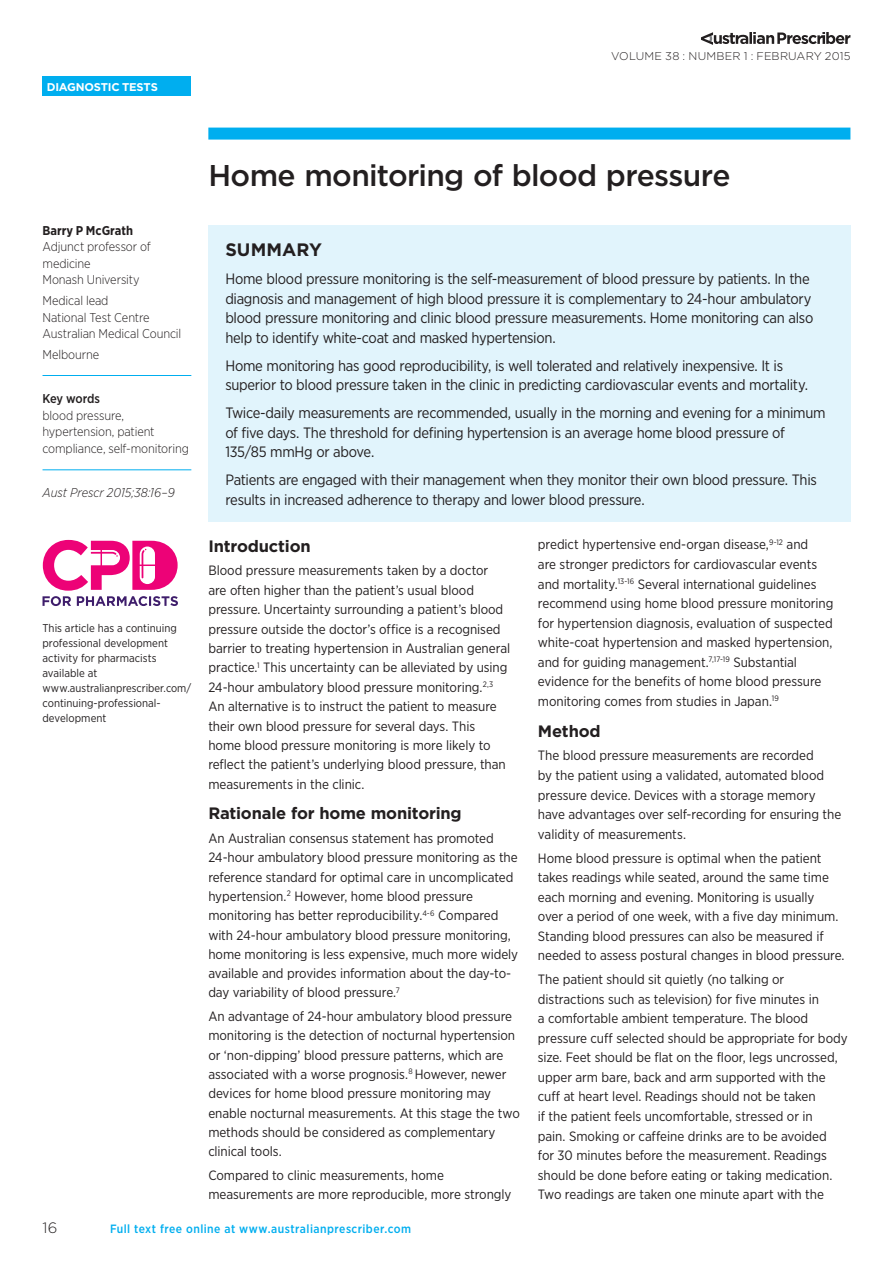
<style>
.page{position:relative;width:893px;height:1263px;background:#fff}
.page>*{position:absolute;margin:0;border:0;box-sizing:border-box;transform-origin:0 0}
.Primary_Heading{font:500 30px "Gotham";letter-spacing:-.025em;color:#231f20}
.Summary_Header_ONE_C{font:700 18px "Gotham";color:#231f20}
.Subheading_Level_1{font:700 16.5px "Gotham";letter-spacing:-.01em;color:#231f20}
.Summary_Text{font:15px/19.5px "Gotham Narrow";letter-spacing:-.02em;color:#231f20}
.t1{font:300 15px "Gotham";color:#231f20}
.Body_Text{font:13.5px/19.5px "Gotham Narrow";letter-spacing:-.005em;color:#231f20}
.Author_Credentials{font:300 12.75px/16.5px "Gotham Narrow";letter-spacing:-.01em;color:#231f20}
.Keywords_Text{font:300 12.75px/16.5px "Gotham Narrow";letter-spacing:-.01em;color:#231f20}
.Citation{font:italic 300 12.75px "Gotham Narrow";color:#231f20}
.Author_s_Name{font:700 12.75px "Gotham Narrow";color:#231f20}
.Keywords_Header{font:500 12.75px "Gotham Narrow";letter-spacing:-.015em;color:#231f20}
.t2{font:500 12px "Gotham Narrow";letter-spacing:.035em;color:#00aeef}
.Body_Text-2{font:11.25px/15px "Gotham Narrow";color:#231f20}
.t3{font:300 11.25px "Gotham";letter-spacing:.015em;color:#231f20}
.Section_Header{font:700 11.25px "Gotham";letter-spacing:-.02em;color:#fff}
</style>
<div class="page">
<svg style="left:701px;top:32px;width:149px;height:13px"></svg>
<div style="left:208px;top:128px;width:642px;height:12px;background:#00aeef"></div>
<div style="left:208px;top:225px;width:642px;height:297px;background:#e1f4fc"></div>
<hr style="left:43px;top:375px;width:148px;height:1px;background:#00aeef">
<hr style="left:43px;top:469px;width:148px;height:1px;background:#00aeef">
<div style="left:43px;top:77px;width:148px;height:19px;background:#00aeef"></div>
<svg style="left:43px;top:540px;width:135px;height:66px"></svg>
<p class="Section_Header" style="left:47px;top:79px;width:113px">DIAGNOSTIC TESTS</p>
<p class="t3" style="left:611px;top:48px;width:241px">VOLUME 38 : NUMBER 1 : FEBRUARY 2015</p>
<p class="Author_s_Name" style="left:43px;top:222px;width:92px">Barry P McGrath</p>
<p class="Author_Credentials" style="left:43px;top:238px;width:110px">Adjunct professor of medicine<br>Monash University</p>
<p class="Author_Credentials" style="left:43px;top:292px;width:140px">Medical lead<br>National Test Centre<br>Australian Medical Council</p>
<p class="Author_Credentials" style="left:43px;top:346px;width:58px">Melbourne</p>
<p class="Keywords_Header" style="left:43px;top:390px;width:59px">Key words</p>
<p class="Keywords_Text" style="left:43px;top:406px;width:148px">blood pressure, hypertension, patient compliance, self-monitoring</p>
<p class="Citation" style="left:43px;top:485px;width:134px">Aust Prescr 2015;38:16–9</p>
<p class="Body_Text-2" style="left:43px;top:620px;width:150px">This article has a continuing professional development activity for pharmacists available at www.australianprescriber.com/ continuing-professional&shy;development</p>
<p class="Primary_Heading" style="left:208px;top:155px;width:524px">Home monitoring of blood pressure</p>
<p class="Summary_Header_ONE_C" style="left:225px;top:238px;width:98px">SUMMARY</p>
<p class="Summary_Text" style="left:225px;top:269px;width:589px">Home blood pressure monitoring is the self-measurement of blood pressure by patients. In the diagnosis and management of high blood pressure it is complementary to 24-hour ambulatory blood pressure monitoring and clinic blood pressure measurements. Home monitoring can also help to identify white-coat and masked hypertension.</p>
<p class="Summary_Text" style="left:225px;top:355px;width:584px">Home monitoring has good reproducibility, is well tolerated and relatively inexpensive. It is superior to blood pressure taken in the clinic in predicting cardiovascular events and mortality.</p>
<p class="Summary_Text" style="left:225px;top:403px;width:602px">Twice-daily measurements are recommended, usually in the morning and evening for a minimum of five days. The threshold for defining hypertension is an average home blood pressure of<br>135/85 mmHg or above.</p>
<p class="Summary_Text" style="left:225px;top:470px;width:593px">Patients are engaged with their management when they monitor their own blood pressure. This results in increased adherence to therapy and lower blood pressure.</p>
<p class="Body_Text" style="left:538px;top:535px;width:297px">predict hypertensive end-organ disease,<sup>9-12</sup> and<br>are stronger predictors for cardiovascular events and mortality.<sup>13-16</sup> Several international guidelines recommend using home blood pressure monitoring for hypertension diagnosis, evaluation of suspected white-coat hypertension and masked hypertension, and for guiding management.<sup>7,17-19</sup> Substantial evidence for the benefits of home blood pressure monitoring comes from studies in Japan.<sup>19</sup></p>
<p class="Subheading_Level_1" style="left:538px;top:720px;width:64px">Method</p>
<p class="Body_Text" style="left:538px;top:746px;width:305px">The blood pressure measurements are recorded<br>by the patient using a validated, automated blood pressure device. Devices with a storage memory have advantages over self-recording for ensuring the validity of measurements.</p>
<p class="Body_Text" style="left:538px;top:848px;width:308px">Home blood pressure is optimal when the patient takes readings while seated, around the same time each morning and evening. Monitoring is usually<br>over a period of one week, with a five day minimum.<br>Standing blood pressures can also be measured if needed to assess postural changes in blood pressure.</p>
<p class="Body_Text" style="left:538px;top:969px;width:311px">The patient should sit quietly (no talking or distractions such as television) for five minutes in<br>a comfortable ambient temperature. The blood pressure cuff selected should be appropriate for body size. Feet should be flat on the floor, legs uncrossed, upper arm bare, back and arm supported with the cuff at heart level. Readings should not be taken<br>if the patient feels uncomfortable, stressed or in<br>pain. Smoking or caffeine drinks are to be avoided<br>for 30 minutes before the measurement. Readings should be done before eating or taking medication.<br>Two readings are taken one minute apart with the</p>
<p class="Subheading_Level_1" style="left:208px;top:535px;width:104px">Introduction</p>
<p class="Body_Text" style="left:208px;top:561px;width:303px">Blood pressure measurements taken by a doctor<br>are often higher than the patient’s usual blood pressure. Uncertainty surrounding a patient’s blood pressure outside the doctor’s office is a recognised barrier to treating hypertension in Australian general practice.<sup>1</sup> This uncertainty can be alleviated by using 24-hour ambulatory blood pressure monitoring.<sup>2,3<br></sup>An alternative is to instruct the patient to measure their own blood pressure for several days. This home blood pressure monitoring is more likely to reflect the patient’s underlying blood pressure, than measurements in the clinic.</p>
<p class="Subheading_Level_1" style="left:208px;top:803px;width:255px">Rationale for home monitoring</p>
<p class="Body_Text" style="left:208px;top:828px;width:311px">An Australian consensus statement has promoted 24-hour ambulatory blood pressure monitoring as the reference standard for optimal care in uncomplicated hypertension.<sup>2</sup> However, home blood pressure monitoring has better reproducibility.<sup>4-6</sup> Compared with 24-hour ambulatory blood pressure monitoring, home monitoring is less expensive, much more widely available and provides information about the day-to&shy;day variability of blood pressure.<sup>7</sup></p>
<p class="Body_Text" style="left:208px;top:1006px;width:313px">An advantage of 24-hour ambulatory blood pressure monitoring is the detection of nocturnal hypertension or ‘non-dipping’ blood pressure patterns, which are associated with a worse prognosis.<sup>8</sup> However, newer devices for home blood pressure monitoring may enable nocturnal measurements. At this stage the two methods should be considered as complementary clinical tools.</p>
<p class="Body_Text" style="left:208px;top:1165px;width:305px">Compared to clinic measurements, home measurements are more reproducible, more strongly</p>
<p class="t1" style="left:43px;top:1218px;width:16px">16</p>
<p class="t2" style="left:110px;top:1221px;width:302px">Full text free online at www.australianprescriber.com</p>
</div>
